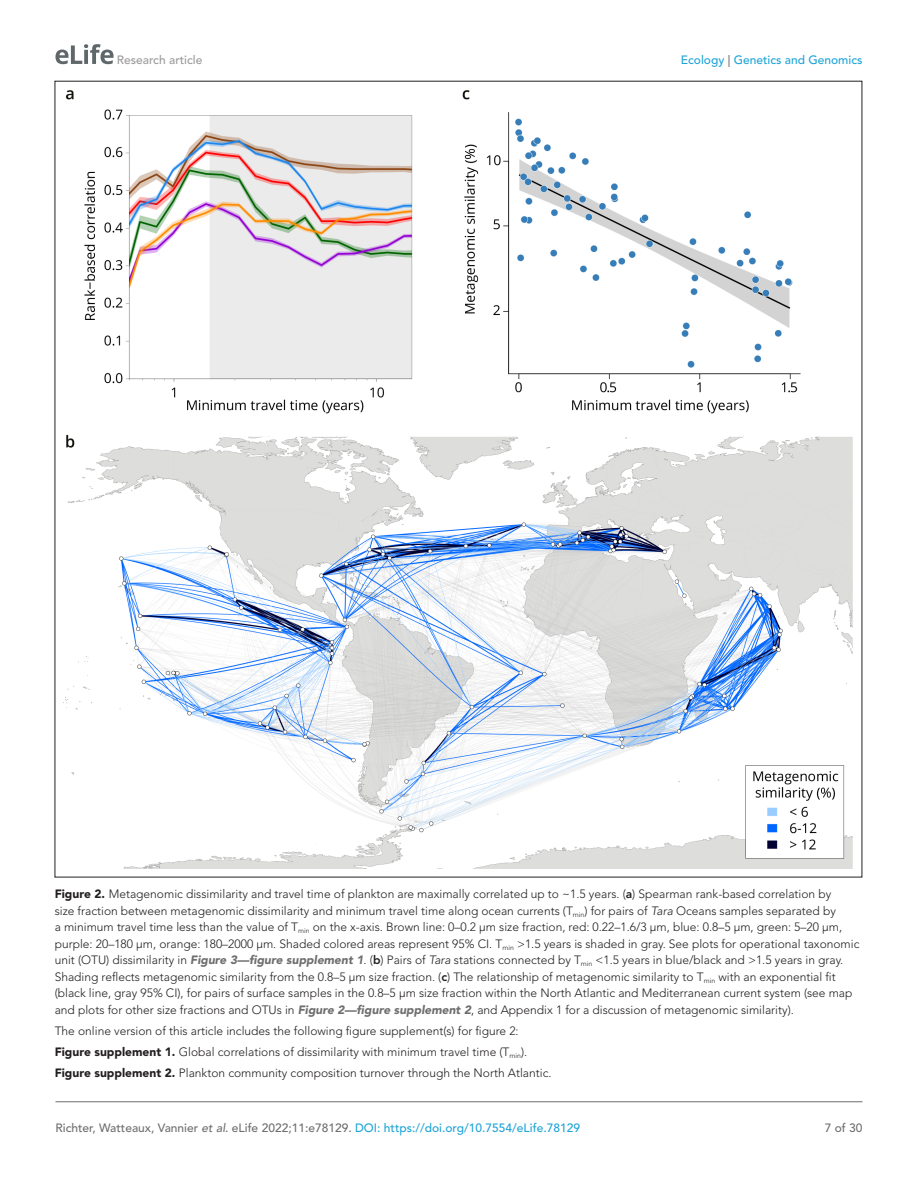
<style>
.page{position:relative;width:918px;height:1188px;background:#fff}
.page>*{position:absolute;margin:0;border:0;box-sizing:border-box;transform-origin:0 0}
.t1{font:300 12px/16.5px "Avenir LT Std";color:#231f20}
.t2{font:500 12px "Avenir LT Std";color:#6e6e70}
.t3{font:500 12px "Avenir LT Std";color:#1ea4d7}
.t4{font:500 12px "Avenir LT Std";color:#9a9a9a}
.s1{color:#6e6e70}
.s2{font-weight:900}
.s3{font-weight:800}
.s4{font-style:italic}
.s5{font-weight:900;font-style:italic;color:#6e6e70}
.s6{color:#1ea4d7}
</style>
<div class="page">
<svg style="left:55px;top:44px;width:59px;height:20px"></svg>
<hr style="left:56px;top:1101px;width:806px;height:1px;background:#6e6e70">
<img style="left:65px;top:90px;width:788px;height:778px">
<p class="t4" style="left:117px;top:53px;width:87px">Research article</p>
<p class="t3" style="left:681px;top:53px;width:183px">Ecology <span class="s1">|</span> Genetics and Genomics</p>
<p class="t1" style="left:55px;top:886px;width:806px"><span class="s2">Figure 2.</span> Metagenomic dissimilarity and travel time of plankton are maximally correlated up to ~1.5 years. (<span class="s3">a</span>) Spearman rank-based correlation by<br>size fraction between metagenomic dissimilarity and minimum travel time along ocean currents (T<sub>min</sub>) for pairs of <span class="s4">Tara</span> Oceans samples separated by<br>a minimum travel time less than the value of T<sub>min</sub> on the x-axis. Brown line: 0–0.2 µm size fraction, red: 0.22–1.6/3 µm, blue: 0.8–5 µm, green: 5–20 µm, purple: 20–180 µm, orange: 180–2000 µm. Shaded colored areas represent 95% CI. T<sub>min</sub> &gt;1.5 years is shaded in gray. See plots for operational taxonomic unit (OTU) dissimilarity in <span class="s5">Figure 3—figure supplement 1</span>. (<span class="s3">b</span>) Pairs of <span class="s4">Tara</span> stations connected by T<sub>min</sub> &lt;1.5 years in blue/black and &gt;1.5 years in gray.<br>Shading reflects metagenomic similarity from the 0.8–5 μm size fraction. (<span class="s3">c</span>) The relationship of metagenomic similarity to T<sub>min</sub> with an exponential fit (black line, gray 95% CI), for pairs of surface samples in the 0.8–5 μm size fraction within the North Atlantic and Mediterranean current system (see map and plots for other size fractions and OTUs in <span class="s5">Figure 2—figure supplement 2</span>, and Appendix 1 for a discussion of metagenomic similarity).</p>
<p class="t1" style="left:55px;top:1020px;width:498px;line-height:21px">The online version of this article includes the following figure supplement(s) for figure 2:<br><span class="s2">Figure supplement 1.</span> Global correlations of dissimilarity with minimum travel time (T<sub>min</sub>).<br><span class="s2">Figure supplement 2.</span> Plankton community composition turnover through the North Atlantic.</p>
<p class="t2" style="left:56px;top:1121px;width:526px">Richter, Watteaux, Vannier <span class="s4">et al</span>. eLife 2022;11:e78129. <span class="s6">DOI: https://doi.org/10.7554/eLife.78129</span></p>
<p class="t2" style="left:825px;top:1121px;width:39px">7 of 30</p>
</div>
